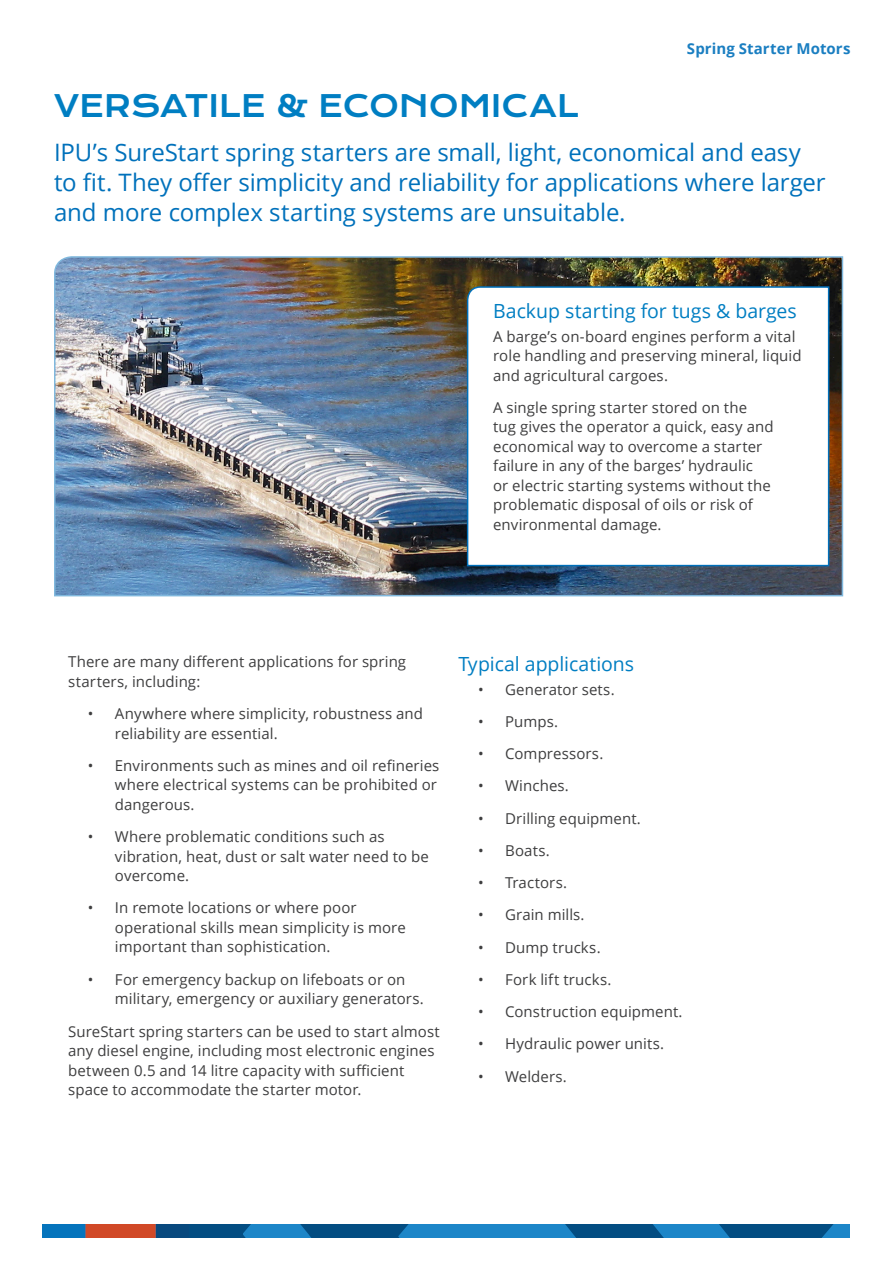
<style>
.page{position:relative;width:893px;height:1263px;background:#fff}
.page>*{position:absolute;margin:0;border:0;box-sizing:border-box;transform-origin:0 0}
.Heading_3{font:30px "Krona One";letter-spacing:-.005em;color:#007ec2}
.Heading_4{font:24px/30px "Open Sans";letter-spacing:-.005em;color:#0071bb}
.Heading_5{font:19.5px "Open Sans";letter-spacing:-.005em;color:#007ec2}
.t1{font:15px/19.5px "Open Sans";letter-spacing:.005em;color:#3e3e3f}
.t2{font:700 15px "Open Sans";letter-spacing:.005em;color:#1a7ec1}
</style>
<div class="page">
<svg style="left:189px;top:1225px;width:661px;height:13px;background:#0f68a3"></svg>
<div style="left:156px;top:1225px;width:33px;height:13px;background:#08497e"></div>
<div style="left:85px;top:1225px;width:71px;height:13px;background:#d14927"></div>
<div style="left:43px;top:1225px;width:42px;height:13px;background:#0574bc"></div>
<img style="left:54px;top:256px;width:790px;height:341px">
<svg style="left:466px;top:286px;width:364px;height:281px"></svg>
<p class="t2" style="left:687px;top:38px;width:165px">Spring Starter Motors</p>
<p class="Heading_3" style="left:54px;top:87px;width:527px">VERSATILE &amp; ECONOMICAL</p>
<p class="Heading_4" style="left:54px;top:136px;width:773px">IPU’s SureStart spring starters are small, light, economical and easy to fit. They offer simplicity and reliability for applications where larger and more complex starting systems are unsuitable.</p>
<p class="Heading_5" style="left:493px;top:297px;width:305px">Backup starting for tugs &amp; barges</p>
<p class="t1" style="left:493px;top:326px;width:310px">A barge’s on-board engines perform a vital role handling and preserving mineral, liquid and agricultural cargoes.</p>
<p class="t1" style="left:493px;top:397px;width:282px">A single spring starter stored on the tug gives the operator a quick, easy and economical way to overcome a starter failure in any of the barges’ hydraulic<br>or electric starting systems without the problematic disposal of oils or risk of environmental damage.</p>
<p class="t1" style="left:68px;top:652px;width:339px">There are many different applications for spring starters, including:</p>
<p class="t1" style="left:115px;top:704px;width:310px;text-indent:-27px">• Anywhere where simplicity, robustness and reliability are essential.</p>
<p class="t1" style="left:115px;top:755px;width:326px;text-indent:-27px">• Environments such as mines and oil refineries where electrical systems can be prohibited or dangerous.</p>
<p class="t1" style="left:115px;top:827px;width:315px;text-indent:-27px">• Where problematic conditions such as vibration, heat, dust or salt water need to be overcome.</p>
<p class="t1" style="left:115px;top:898px;width:292px;text-indent:-27px">• In remote locations or where poor operational skills mean simplicity is more important than sophistication.</p>
<p class="t1" style="left:115px;top:969px;width:310px;text-indent:-27px">• For emergency backup on lifeboats or on military, emergency or auxiliary generators.</p>
<p class="t1" style="left:68px;top:1021px;width:373px">SureStart spring starters can be used to start almost any diesel engine, including most electronic engines between 0.5 and 14 litre capacity with sufficient space to accommodate the starter motor.</p>
<p class="Heading_5" style="left:458px;top:650px;width:177px">Typical applications</p>
<p class="t1" style="left:478px;top:679px;width:138px">• Generator sets.</p>
<p class="t1" style="left:478px;top:711px;width:81px">• Pumps.</p>
<p class="t1" style="left:478px;top:743px;width:127px">• Compressors.</p>
<p class="t1" style="left:478px;top:776px;width:92px">• Winches.</p>
<p class="t1" style="left:478px;top:808px;width:164px">• Drilling equipment.</p>
<p class="t1" style="left:478px;top:840px;width:73px">• Boats.</p>
<p class="t1" style="left:478px;top:872px;width:90px">• Tractors.</p>
<p class="t1" style="left:478px;top:905px;width:108px">• Grain mills.</p>
<p class="t1" style="left:478px;top:937px;width:124px">• Dump trucks.</p>
<p class="t1" style="left:478px;top:969px;width:135px">• Fork lift trucks.</p>
<p class="t1" style="left:478px;top:1002px;width:206px">• Construction equipment.</p>
<p class="t1" style="left:478px;top:1034px;width:188px">• Hydraulic power units.</p>
<p class="t1" style="left:478px;top:1066px;width:90px">• Welders.</p>
</div>
